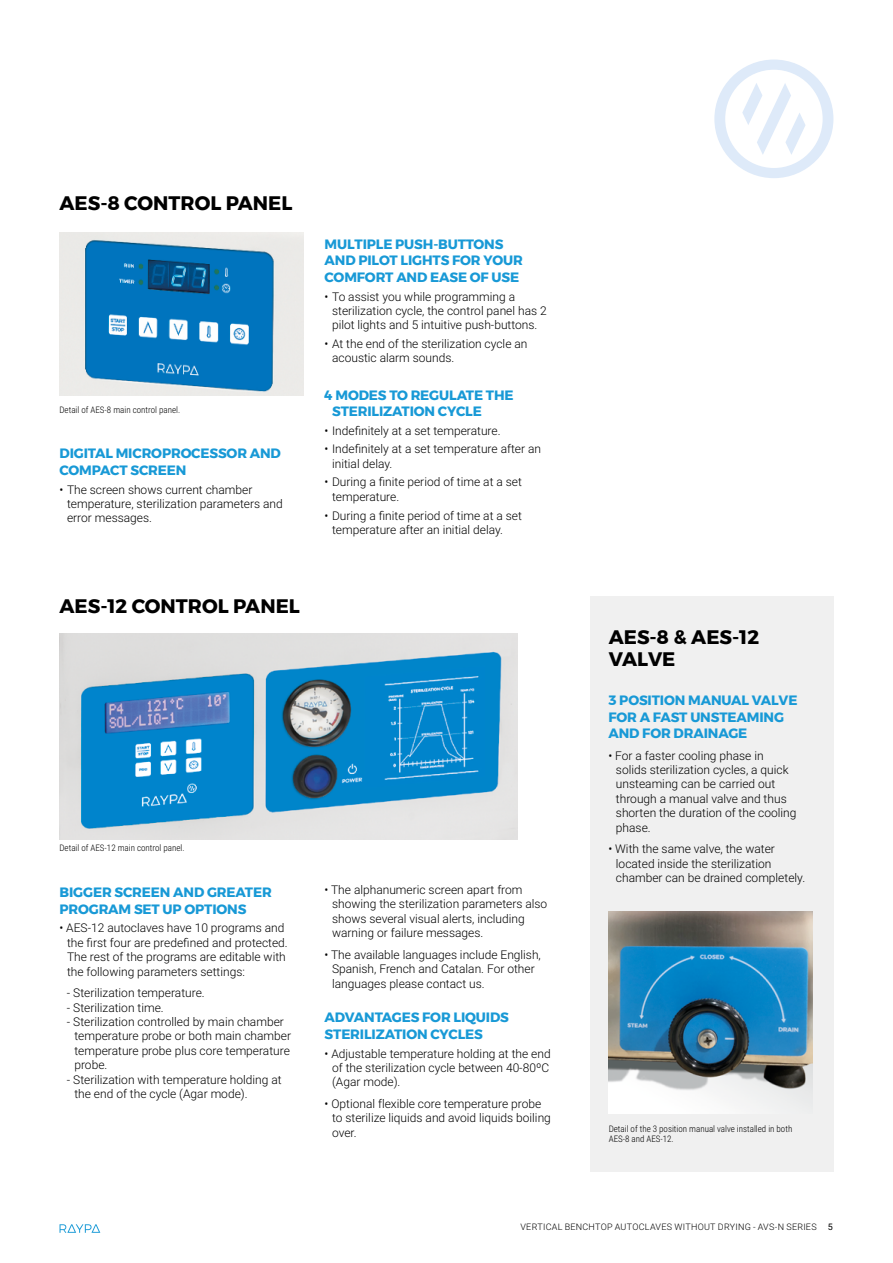
<style>
.page{position:relative;width:893px;height:1263px;background:#fff}
.page>*{position:absolute;margin:0;border:0;box-sizing:border-box;transform-origin:0 0}
.t1{font:700 19.5px/22.5px "Montserrat";color:#000}
.t2{font:700 13.5px/16.5px "Montserrat";letter-spacing:-.01em;color:#1899d6}
.t3{font:300 12px/14.4px "Roboto";color:#000}
.t4{font:300 9px/10.5px "Roboto Condensed";color:#000}
.t5{font:300 9px "Roboto";letter-spacing:.03em;color:#000}
.s1{font-weight:400}
</style>
<div class="page">
<svg style="left:60px;top:1224px;width:40px;height:9px"></svg>
<div style="left:590px;top:596px;width:243px;height:575px;background:#f0f0f0"></div>
<svg style="left:714px;top:60px;width:119px;height:118px"></svg>
<img style="left:60px;top:233px;width:243px;height:162px">
<img style="left:609px;top:912px;width:204px;height:201px">
<img style="left:60px;top:633px;width:458px;height:206px">
<h1 class="t1" style="left:60px;top:192px;width:234px">AES-8 CONTROL PANEL</h1>
<p class="t4" style="left:60px;top:404px;width:122px">Detail of AES-8 main control panel.</p>
<p class="t2" style="left:60px;top:445px;width:223px">DIGITAL MICROPROCESSOR AND<br>COMPACT SCREEN</p>
<p class="t3" style="left:67px;top:482px;width:217px;text-indent:-8px">• The screen shows current chamber temperature, sterilization parameters and error messages.</p>
<h1 class="t1" style="left:60px;top:595px;width:242px">AES-12 CONTROL PANEL</h1>
<p class="t2" style="left:325px;top:236px;width:200px">MULTIPLE PUSH-BUTTONS<br>AND PILOT LIGHTS FOR YOUR<br>COMFORT AND EASE OF USE</p>
<p class="t3" style="left:332px;top:289px;width:216px;text-indent:-8px">• To assist you while programming a sterilization cycle, the control panel has 2 pilot lights and 5 intuitive push-buttons.</p>
<p class="t3" style="left:332px;top:336px;width:197px;text-indent:-8px">• At the end of the sterilization cycle an acoustic alarm sounds.</p>
<p class="t2" style="left:332px;top:387px;width:183px;text-indent:-8px">4 MODES TO REGULATE THE<br>STERILIZATION CYCLE</p>
<p class="t3" style="left:325px;top:423px;width:178px">• Indefinitely at a set temperature.</p>
<p class="t3" style="left:332px;top:441px;width:211px;text-indent:-8px">• Indefinitely at a set temperature after an initial delay.</p>
<p class="t3" style="left:332px;top:475px;width:191px;text-indent:-8px">• During a finite period of time at a set temperature.</p>
<p class="t3" style="left:332px;top:508px;width:191px;text-indent:-8px">• During a finite period of time at a set temperature after an initial delay.</p>
<p class="t4" style="left:60px;top:842px;width:127px">Detail of AES-12 main control panel.</p>
<p class="t2" style="left:60px;top:884px;width:214px">BIGGER SCREEN AND GREATER<br>PROGRAM SET UP OPTIONS</p>
<p class="t3" style="left:67px;top:920px;width:222px;text-indent:-8px">• AES-12 autoclaves have 10 programs and the first four are predefined and protected.<br>The rest of the programs are editable with the following parameters settings:</p>
<p class="t3" style="left:67px;top:985px;width:139px">- Sterilization temperature.</p>
<p class="t3" style="left:67px;top:1000px;width:98px">- Sterilization time.</p>
<p class="t3" style="left:74px;top:1014px;width:218px;text-indent:-8px">- Sterilization controlled by main chamber temperature probe or both main chamber temperature probe plus core temperature probe.</p>
<p class="t3" style="left:74px;top:1072px;width:209px;text-indent:-8px">- Sterilization with temperature holding at the end of the cycle (Agar mode).</p>
<p class="t3" style="left:332px;top:882px;width:217px;text-indent:-8px">• The alphanumeric screen apart from showing the sterilization parameters also shows several visual alerts, including warning or failure messages.</p>
<p class="t3" style="left:332px;top:947px;width:210px;text-indent:-8px">• The available languages include English,<br>Spanish, French and Catalan. For other languages please contact us.</p>
<p class="t2" style="left:325px;top:1009px;width:186px">ADVANTAGES FOR LIQUIDS<br>STERILIZATION CYCLES</p>
<p class="t3" style="left:332px;top:1046px;width:220px;text-indent:-8px">• Adjustable temperature holding at the end of the sterilization cycle between 40-80ºC (Agar mode).</p>
<p class="t3" style="left:332px;top:1096px;width:220px;text-indent:-8px">• Optional flexible core temperature probe to sterilize liquids and avoid liquids boiling over.</p>
<h1 class="t1" style="left:609px;top:626px;width:152px">AES-8 &amp; AES-12<br>VALVE</h1>
<p class="t2" style="left:608px;top:692px;width:191px">3 POSITION MANUAL VALVE<br>FOR A FAST UNSTEAMING<br>AND FOR DRAINAGE</p>
<p class="t3" style="left:616px;top:748px;width:182px;text-indent:-8px">• For a faster cooling phase in solids sterilization cycles, a quick unsteaming can be carried out through a manual valve and thus shorten the duration of the cooling phase.</p>
<p class="t3" style="left:616px;top:841px;width:191px;text-indent:-8px">• With the same valve, the water located inside the sterilization chamber can be drained completely.</p>
<p class="t4" style="left:609px;top:1123px;width:185px">Detail of the 3 position manual valve installed in both<br>AES-8 and AES-12.</p>
<p class="t5" style="left:520px;top:1220px;width:314px">VERTICAL BENCHTOP AUTOCLAVES WITHOUT DRYING - AVS-N SERIES <span class="s1">5</span></p>
</div>
